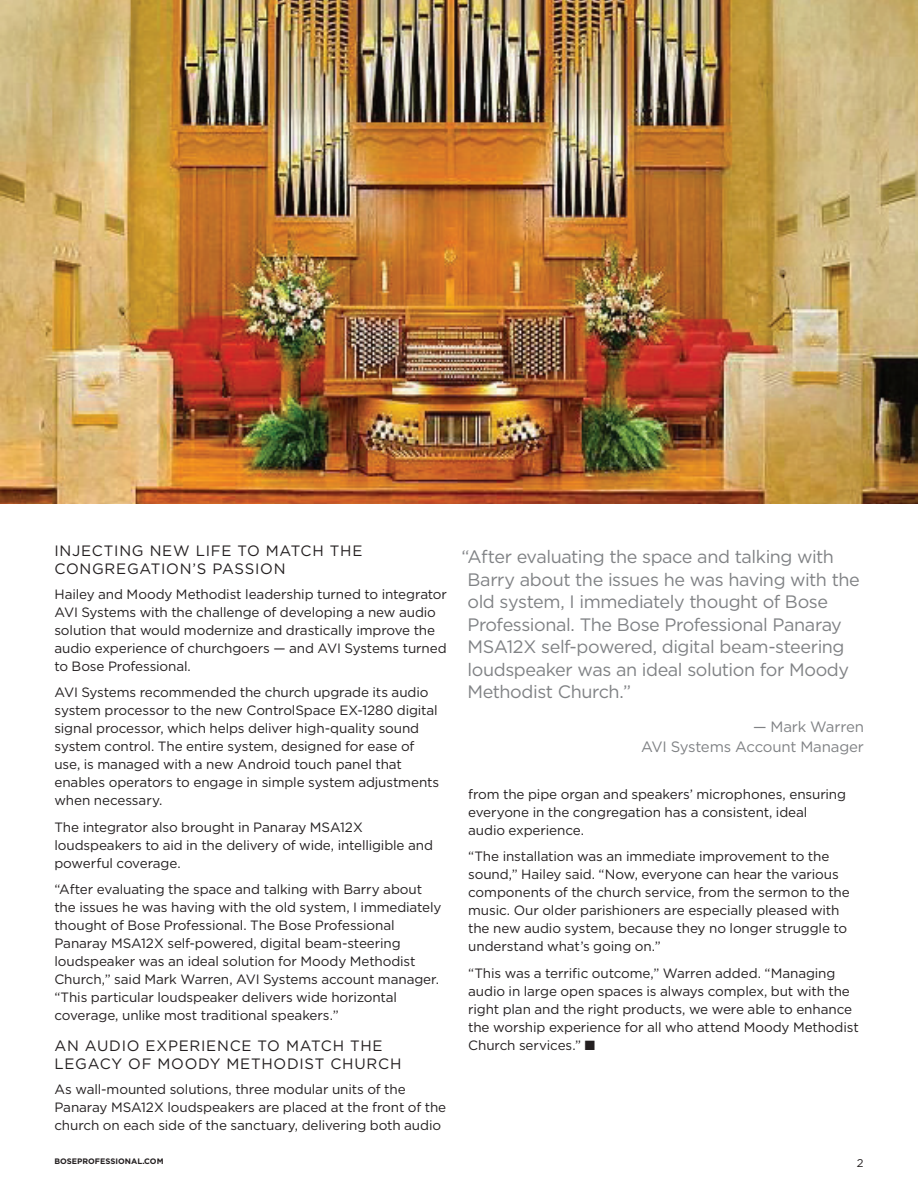
<style>
.page{position:relative;width:918px;height:1188px;background:#fff}
.page>*{position:absolute;margin:0;border:0;box-sizing:border-box;transform-origin:0 0}
.t1{font:18px/22.5px "Gotham";letter-spacing:-.025em;color:#808285}
.t2{font:15px/18px "Gotham";letter-spacing:.05em;color:#231f20}
.t3{font:15px/20.5px "Gotham";letter-spacing:-.015em;color:#808285;text-align:right}
.t4{font:13.5px/18px "Gotham";letter-spacing:-.01em;color:#231f20}
.t5{font:11.25px "Gotham";color:#231f20}
.t6{font:700 7.95px "Gotham";color:#231f20}
</style>
<div class="page">
<img style="left:0;top:0;width:918px;height:504px">
<p class="t2" style="left:54px;top:541px;width:310px">INJECTING NEW LIFE TO MATCH THE<br>CONGREGATION’S PASSION</p>
<p class="t4" style="left:54px;top:585px;width:394px">Hailey and Moody Methodist leadership turned to integrator AVI Systems with the challenge of developing a new audio solution that would modernize and drastically improve the audio experience of churchgoers — and AVI Systems turned to Bose Professional.</p>
<p class="t4" style="left:54px;top:683px;width:386px">AVI Systems recommended the church upgrade its audio system processor to the new ControlSpace EX-1280 digital signal processor, which helps deliver high-quality sound system control. The entire system, designed for ease of use, is managed with a new Android touch panel that enables operators to engage in simple system adjustments when necessary.</p>
<p class="t4" style="left:54px;top:818px;width:380px">The integrator also brought in Panaray MSA12X loudspeakers to aid in the delivery of wide, intelligible and powerful coverage.</p>
<p class="t4" style="left:54px;top:880px;width:389px">“After evaluating the space and talking with Barry about the issues he was having with the old system, I immediately thought of Bose Professional. The Bose Professional Panaray MSA12X self-powered, digital beam-steering loudspeaker was an ideal solution for Moody Methodist Church,” said Mark Warren, AVI Systems account manager. “This particular loudspeaker delivers wide horizontal coverage, unlike most traditional speakers.”</p>
<p class="t2" style="left:54px;top:1037px;width:349px">AN AUDIO EXPERIENCE TO MATCH THE<br>LEGACY OF MOODY METHODIST CHURCH</p>
<p class="t4" style="left:54px;top:1080px;width:393px">As wall-mounted solutions, three modular units of the<br>Panaray MSA12X loudspeakers are placed at the front of the church on each side of the sanctuary, delivering both audio</p>
<p class="t1" style="left:467px;top:545px;width:394px;text-indent:-6px">“After evaluating the space and talking with Barry about the issues he was having with the old system, I immediately thought of Bose Professional. The Bose Professional Panaray MSA12X self-powered, digital beam-steering loudspeaker was an ideal solution for Moody Methodist Church.”</p>
<p class="t3" style="left:641px;top:716px;width:224px">— Mark Warren<br>AVI Systems Account Manager</p>
<p class="t4" style="left:468px;top:785px;width:379px">from the pipe organ and speakers’ microphones, ensuring everyone in the congregation has a consistent, ideal audio experience.</p>
<p class="t4" style="left:468px;top:847px;width:383px">“The installation was an immediate improvement to the sound,” Hailey said. “Now, everyone can hear the various components of the church service, from the sermon to the music. Our older parishioners are especially pleased with the new audio system, because they no longer struggle to understand what’s going on.”</p>
<p class="t4" style="left:468px;top:964px;width:392px">“This was a terrific outcome,” Warren added. “Managing audio in large open spaces is always complex, but with the right plan and the right products, we were able to enhance the worship experience for all who attend Moody Methodist Church services.” ■</p>
<p class="t6" style="left:54px;top:1156px;width:111px">BOSEPROFESSIONAL.COM</p>
<p class="t5" style="left:857px;top:1155px;width:8px">2</p>
</div>
